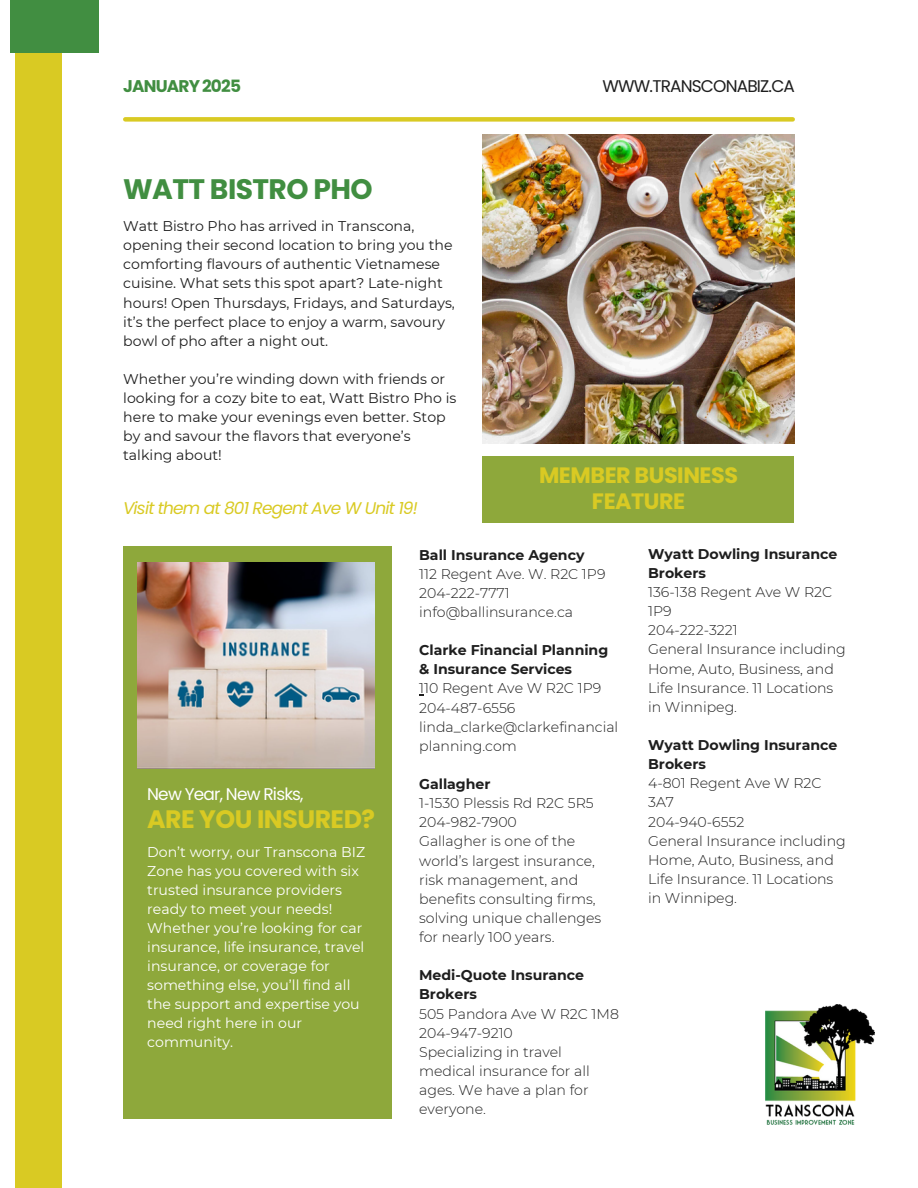
<style>
.page{position:relative;width:918px;height:1188px;background:#fff}
.page>*{position:absolute;margin:0;border:0;box-sizing:border-box;transform-origin:0 0}
.t1{font:700 28.2px "Poppins";letter-spacing:-.02em;color:#418e41}
.t2{font:700 25.2px "Poppins";letter-spacing:-.02em;color:#d9ca23}
.t3{font:700 22.2px/25.8px "Poppins";letter-spacing:-.02em;color:#d9ca23;text-align:center}
.t4{font:italic 16.95px "Poppins";letter-spacing:-.05em;color:#d9ca23}
.t5{font:16.95px "Poppins";letter-spacing:-.05em;color:#1e1e1e}
.t6{font:16.95px "Poppins";letter-spacing:-.05em;color:#fff}
.t7{font:700 16.95px "Poppins";letter-spacing:-.05em;color:#418e41}
.t8{font:300 14.1px/19.2px "Montserrat";color:#1e1e1e}
.t9{font:14.1px/19px "Montserrat";color:#1e1e1e}
.t10{font:14.1px/19px "Montserrat";color:#fff}
.t11{font:700 14.1px/19.2px "Montserrat";color:#1e1e1e}
</style>
<div class="page">
<div style="left:16px;top:0;width:46px;height:1188px;background:#d9ca23"></div>
<img style="left:482px;top:134px;width:313px;height:309px">
<div style="left:10px;top:0;width:88px;height:53px;background:#418e41"></div>
<div style="left:482px;top:456px;width:311px;height:67px;background:#8ea83b"></div>
<div style="left:123px;top:546px;width:269px;height:573px;background:#8ea83b"></div>
<img style="left:138px;top:563px;width:237px;height:206px">
<div style="left:125px;top:117px;width:668px;height:5px;background:#d9ca23"></div>
<img style="left:765px;top:1004px;width:109px;height:121px">
<p class="t7" style="left:123px;top:75px;width:119px">JANUARY 2025</p>
<h1 class="t5" style="left:603px;top:75px;width:194px">WWW.TRANSCONABIZ.CA</h1>
<p class="t1" style="left:123px;top:169px;width:251px">WATT BISTRO PHO</p>
<p class="t9" style="left:123px;top:217px;width:333px">Watt Bistro Pho has arrived in Transcona, opening their second location to bring you the comforting flavours of authentic Vietnamese cuisine. What sets this spot apart? Late-night hours! Open Thursdays, Fridays, and Saturdays, it’s the perfect place to enjoy a warm, savoury bowl of pho after a night out.</p>
<h6 class="t9" style="left:123px;top:369px;width:335px">Whether you’re winding down with friends or looking for a cozy bite to eat, Watt Bistro Pho is here to make your evenings even better. Stop by and savour the flavors that everyone’s talking about!</h6>
<h2 class="t4" style="left:123px;top:496px;width:296px">Visit them at 801 Regent Ave W Unit 19!</h2>
<p class="t3" style="left:539px;top:462px;width:201px">MEMBER BUSINESS<br>FEATURE</p>
<h6 class="t6" style="left:147px;top:782px;width:158px">New Year, New Risks,</h6>
<p class="t2" style="left:147px;top:802px;width:229px">ARE YOU INSURED?</p>
<h3 class="t10" style="left:147px;top:842px;width:219px">Don’t worry, our Transcona BIZ<br>Zone has you covered with six trusted insurance providers ready to meet your needs!<br>Whether you’re looking for car insurance, life insurance, travel insurance, or coverage for something else, you’ll find all the support and expertise you need right here in our community.</h3>
<p class="t11" style="left:419px;top:545px;width:167px">Ball Insurance Agency</p>
<p class="t8" style="left:419px;top:564px;width:188px">112 Regent Ave. W. R2C 1P9</p>
<p class="t8" style="left:419px;top:583px;width:92px">204-222-7771</p>
<p class="t8" style="left:419px;top:602px;width:155px">info@ballinsurance.ca</p>
<p class="t11" style="left:419px;top:640px;width:191px">Clarke Financial Planning &amp; Insurance Services</p>
<p class="t8" style="left:419px;top:679px;width:184px">110 Regent Ave W R2C 1P9</p>
<p class="t8" style="left:419px;top:698px;width:98px">204-487-6556</p>
<p class="t8" style="left:419px;top:717px;width:201px">linda_clarke@clarkefinancial planning.com</p>
<p class="t11" style="left:419px;top:774px;width:73px">Gallagher</p>
<p class="t8" style="left:419px;top:793px;width:176px">1-1530 Plessis Rd R2C 5R5</p>
<p class="t8" style="left:419px;top:813px;width:99px">204-982-7900</p>
<p class="t8" style="left:419px;top:832px;width:184px">Gallagher is one of the world’s largest insurance, risk management, and benefits consulting firms, solving unique challenges for nearly 100 years.</p>
<p class="t11" style="left:419px;top:966px;width:166px">Medi-Quote Insurance<br>Brokers</p>
<p class="t8" style="left:419px;top:1004px;width:201px">505 Pandora Ave W R2C 1M8</p>
<p class="t8" style="left:419px;top:1023px;width:95px">204-947-9210</p>
<p class="t8" style="left:419px;top:1042px;width:172px">Specializing in travel medical insurance for all ages. We have a plan for everyone.</p>
<p class="t11" style="left:648px;top:544px;width:191px">Wyatt Dowling Insurance<br>Brokers</p>
<p class="t8" style="left:648px;top:582px;width:186px">136-138 Regent Ave W R2C<br>1P9</p>
<p class="t8" style="left:648px;top:621px;width:91px">204-222-3221</p>
<p class="t8" style="left:648px;top:640px;width:199px">General Insurance including<br>Home, Auto, Business, and<br>Life Insurance. 11 Locations in Winnipeg.</p>
<p class="t11" style="left:648px;top:735px;width:191px">Wyatt Dowling Insurance<br>Brokers</p>
<p class="t8" style="left:648px;top:774px;width:175px">4-801 Regent Ave W R2C<br>3A7</p>
<p class="t8" style="left:648px;top:812px;width:98px">204-940-6552</p>
<p class="t8" style="left:648px;top:831px;width:199px">General Insurance including<br>Home, Auto, Business, and<br>Life Insurance. 11 Locations in Winnipeg.</p>
</div>
